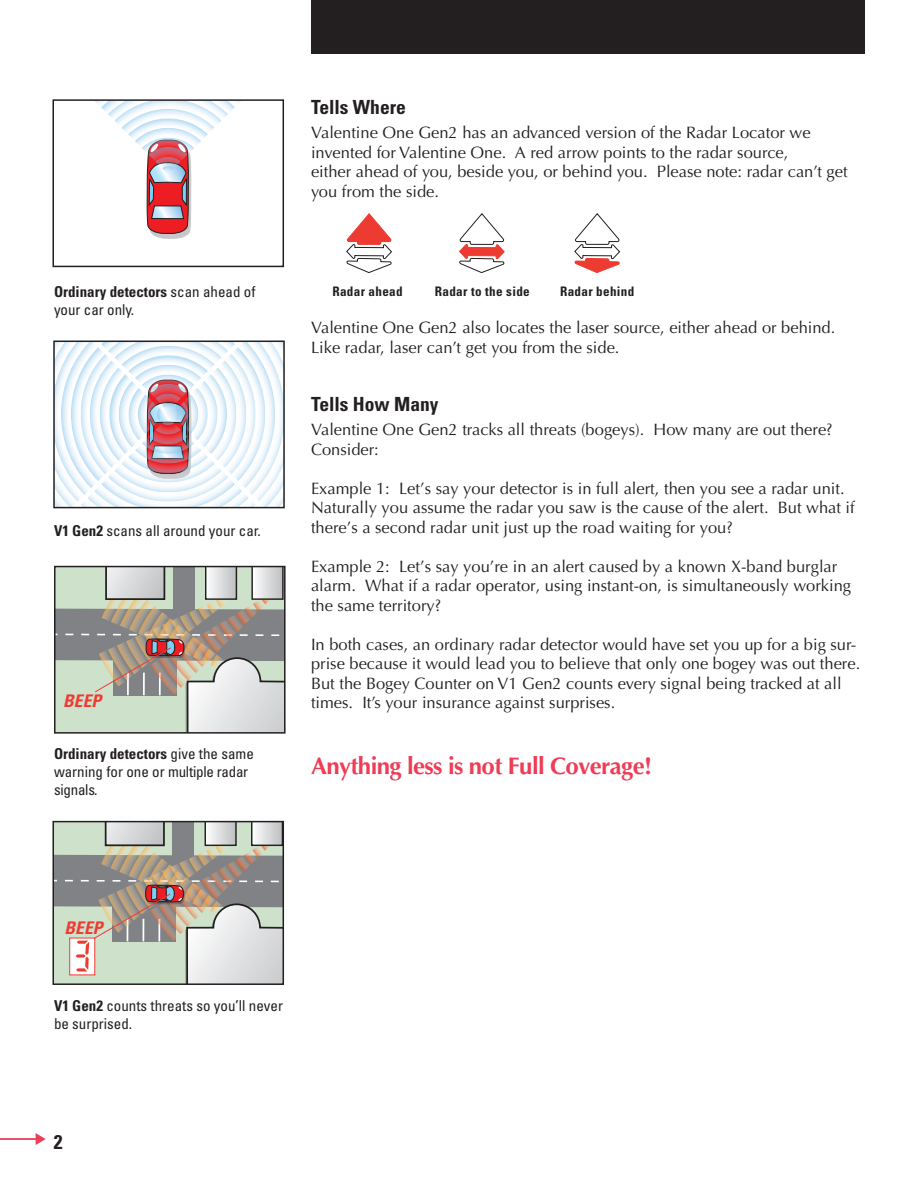
<style>
.page{position:relative;width:918px;height:1188px;background:#fff}
.page>*{position:absolute;margin:0;border:0;box-sizing:border-box;transform-origin:0 0}
.t1{font:700 24px "Optima";letter-spacing:-.025em;color:#ee3d56}
.t2{font:700 condensed 19.8px "Univers";color:#231f20}
.t3{font:700 condensed 19.5px "Univers";color:#231f20}
.t4{font:italic 700 condensed 17.4px "Univers";letter-spacing:.005em;color:#ee3b32}
.t5{font:16.5px/19.5px "Optima";color:#231f20}
.t6{font:condensed 15px/18px "Univers";color:#231f20}
.t7{font:700 condensed 15px "Univers";color:#231f20}
.t8{font:700 condensed 13.2px "Univers";letter-spacing:.025em;color:#231f20}
.s1{font-weight:400}
.s2{font-weight:700}
</style>
<div class="page">
<div style="left:311px;top:0;width:554px;height:54px;background:#231f20"></div>
<hr style="left:0;top:1138px;width:42px;height:2px;background:#ee3d56">
<svg style="left:36px;top:1133px;width:10px;height:12px"></svg>
<svg style="left:346px;top:213px;width:46px;height:60px"></svg>
<svg style="left:459px;top:213px;width:46px;height:60px"></svg>
<svg style="left:574px;top:213px;width:46px;height:60px"></svg>
<svg style="left:56px;top:344px;width:226px;height:161px"></svg>
<div style="left:53px;top:341px;width:232px;height:167px;border:2px solid #231f20"></div>
<svg style="left:96px;top:102px;width:144px;height:137px"></svg>
<div style="left:52px;top:99px;width:232px;height:168px;border:2px solid #231f20"></div>
<svg style="left:57px;top:569px;width:226px;height:162px;background:#b7b8ae"></svg>
<div style="left:54px;top:566px;width:232px;height:168px;border:2px solid #231f20"></div>
<svg style="left:55px;top:824px;width:226px;height:158px;background:#b9b8ae"></svg>
<div style="left:52px;top:821px;width:232px;height:164px;border:2px solid #231f20"></div>
<p class="t3" style="left:311px;top:96px;width:96px">Tells Where</p>
<p class="t5" style="left:311px;top:123px;width:538px">Valentine One Gen2 has an advanced version of the Radar Locator we invented for Valentine One. A red arrow points to the radar source,<br>either ahead of you, beside you, or behind you. Please note: radar can’t get you from the side.</p>
<p class="t7" style="left:54px;top:283px;width:203px">Ordinary detectors <span class="s1">scan ahead of</span></p>
<p class="t8" style="left:332px;top:283px;width:72px">Radar ahead</p>
<p class="t8" style="left:435px;top:283px;width:96px">Radar to the side</p>
<p class="t8" style="left:560px;top:283px;width:76px">Radar behind</p>
<p class="t6" style="left:54px;top:300px;width:82px">your car only.</p>
<p class="t6" style="left:54px;top:521px;width:208px"><span class="s2">V1 Gen2</span> scans all around your car.</p>
<p class="t4" style="left:63px;top:691px;width:40px">BEEP</p>
<p class="t6" style="left:54px;top:745px;width:201px"><span class="s2">Ordinary detectors</span> give the same warning for one or multiple radar signals.</p>
<p class="t5" style="left:311px;top:318px;width:526px">Valentine One Gen2 also locates the laser source, either ahead or behind.<br>Like radar, laser can’t get you from the side.</p>
<p class="t3" style="left:311px;top:393px;width:129px">Tells How Many</p>
<p class="t5" style="left:311px;top:420px;width:523px">Valentine One Gen2 tracks all threats (bogeys). How many are out there?<br>Consider:</p>
<p class="t5" style="left:311px;top:479px;width:545px">Example 1: Let’s say your detector is in full alert, then you see a radar unit.<br>Naturally you assume the radar you saw is the cause of the alert. But what if there’s a second radar unit just up the road waiting for you?</p>
<p class="t5" style="left:311px;top:557px;width:542px">Example 2: Let’s say you’re in an alert caused by a known X-band burglar alarm. What if a radar operator, using instant-on, is simultaneously working the same territory?</p>
<p class="t5" style="left:311px;top:635px;width:551px">In both cases, an ordinary radar detector would have set you up for a big sur&shy;prise because it would lead you to believe that only one bogey was out there.<br>But the Bogey Counter on V1 Gen2 counts every signal being tracked at all times. It’s your insurance against surprises.</p>
<h1 class="t1" style="left:311px;top:752px;width:343px">Anything less is not Full Coverage!</h1>
<p class="t4" style="left:65px;top:917px;width:40px">BEEP</p>
<p class="t6" style="left:54px;top:997px;width:231px"><span class="s2">V1 Gen2</span> counts threats so you’ll never be surprised.</p>
<p class="t2" style="left:54px;top:1129px;width:10px">2</p>
</div>
